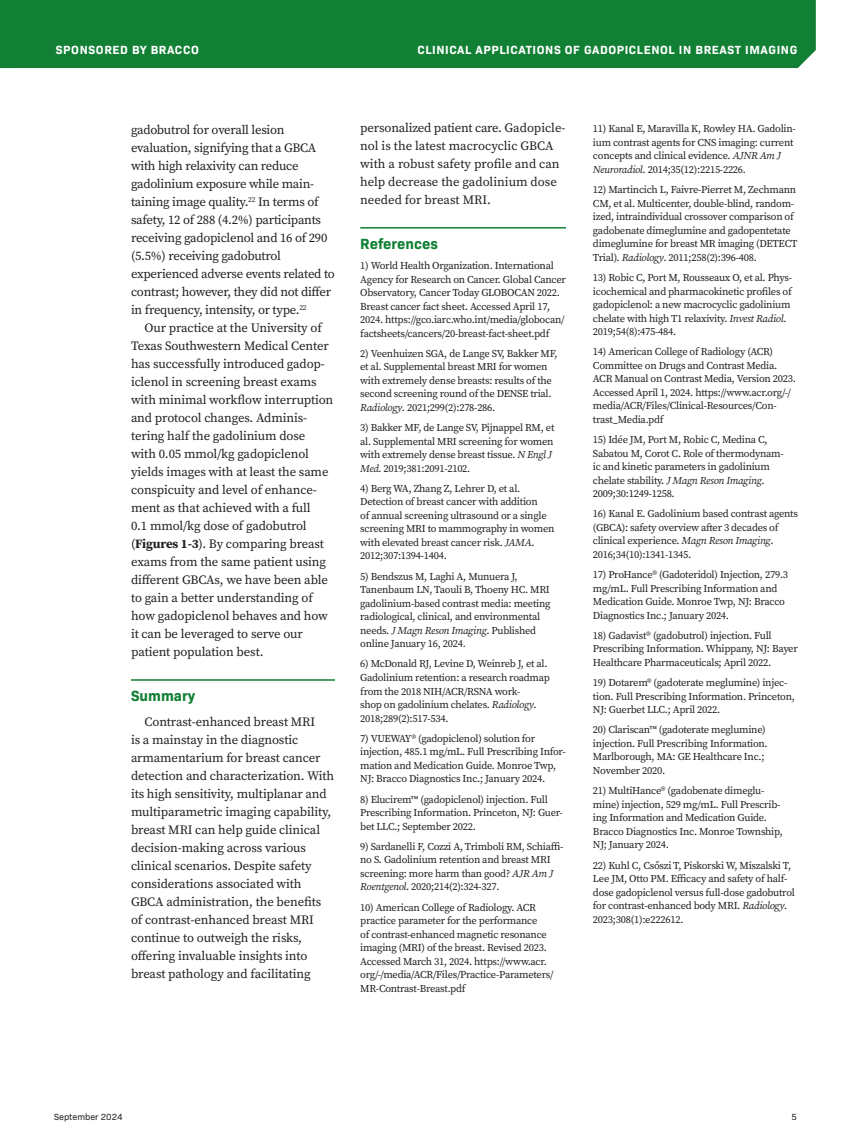
<style>
.page{position:relative;width:851px;height:1148px;background:#fff}
.page>*{position:absolute;margin:0;border:0;box-sizing:border-box;transform-origin:0 0}
.Heading-WP{font:700 15px "Bio Sans";color:#118034}
.Body{font:12.75px/18px "Source Serif Pro";letter-spacing:-.01em;color:#231f20}
.t1{font:700 12px "Bio Sans";letter-spacing:.05em;color:#fff}
.t2{font:10.5px/13.5px "Source Serif Pro";letter-spacing:-.025em;color:#231f20}
.t3{font:9px "Bio Sans";color:#231f20}
.s1{font-weight:700}
.s2{font-style:italic}
</style>
<div class="page">
<div style="left:17px;top:0;width:798px;height:68px;background:#118034"></div>
<svg style="left:0;top:0;width:17px;height:68px"></svg>
<hr style="left:131px;top:679px;width:204px;height:1px;background:#118034">
<hr style="left:360px;top:227px;width:206px;height:1px;background:#118034">
<p class="t1" style="left:56px;top:41px;width:145px">SPONSORED BY BRACCO</p>
<p class="t1" style="left:417px;top:41px;width:381px">CLINICAL APPLICATIONS OF GADOPICLENOL IN BREAST IMAGING</p>
<p class="Body" style="left:131px;top:120px;width:205px">gadobutrol for overall lesion evaluation, signifying that a GBCA with high relaxivity can reduce gadolinium exposure while main&shy;taining image quality.<sup>22</sup> In terms of safety, 12 of 288 (4.2%) participants receiving gadopiclenol and 16 of 290 (5.5%) receiving gadobutrol experienced adverse events related to contrast; however, they did not differ in frequency, intensity, or type.<sup>22</sup></p>
<p class="Body" style="left:131px;top:318px;width:204px;text-indent:14px">Our practice at the University of Texas Southwestern Medical Center has successfully introduced gadop&shy;iclenol in screening breast exams with minimal workflow interruption and protocol changes. Adminis&shy;tering half the gadolinium dose with 0.05 mmol/kg gadopiclenol yields images with at least the same conspicuity and level of enhance&shy;ment as that achieved with a full<br>0.1 mmol/kg dose of gadobutrol (<span class="s1">Figures 1-3</span>). By comparing breast exams from the same patient using different GBCAs, we have been able to gain a better understanding of how gadopiclenol behaves and how it can be leveraged to serve our patient population best.</p>
<p class="Heading-WP" style="left:131px;top:684px;width:66px">Summary</p>
<p class="Body" style="left:131px;top:712px;width:205px;text-indent:14px">Contrast-enhanced breast MRI<br>is a mainstay in the diagnostic armamentarium for breast cancer detection and characterization. With its high sensitivity, multiplanar and multiparametric imaging capability, breast MRI can help guide clinical decision-making across various clinical scenarios. Despite safety considerations associated with GBCA administration, the benefits of contrast-enhanced breast MRI continue to outweigh the risks, offering invaluable insights into breast pathology and facilitating</p>
<p class="Body" style="left:360px;top:118px;width:207px">personalized patient care. Gadopicle&shy;nol is the latest macrocyclic GBCA with a robust safety profile and can help decrease the gadolinium dose needed for breast MRI.</p>
<p class="Heading-WP" style="left:360px;top:232px;width:79px">References</p>
<p class="t2" style="left:360px;top:259px;width:207px">1) World Health Organization. International Agency for Research on Cancer. Global Cancer Observatory, Cancer Today GLOBOCAN 2022.<br>Breast cancer fact sheet. Accessed April 17, 2024. https://gco.iarc.who.int/media/globocan/ factsheets/cancers/20-breast-fact-sheet.pdf</p>
<p class="t2" style="left:360px;top:346px;width:199px">2) Veenhuizen SGA, de Lange SV, Bakker MF, et al. Supplemental breast MRI for women with extremely dense breasts: results of the second screening round of the DENSE trial.<br><span class="s2">Radiology</span>. 2021;299(2):278-286.</p>
<p class="t2" style="left:360px;top:421px;width:196px">3) Bakker MF, de Lange SV, Pijnappel RM, et al. Supplemental MRI screening for women with extremely dense breast tissue. <span class="s2">N Engl J Med</span>. 2019;381:2091-2102.</p>
<p class="t2" style="left:360px;top:481px;width:196px">4) Berg WA, Zhang Z, Lehrer D, et al.<br>Detection of breast cancer with addition<br>of annual screening ultrasound or a single screening MRI to mammography in women with elevated breast cancer risk. <span class="s2">JAMA</span>.<br>2012;307:1394-1404.</p>
<p class="t2" style="left:360px;top:569px;width:192px">5) Bendszus M, Laghi A, Munuera J, Tanenbaum LN, Taouli B, Thoeny HC. MRI gadolinium-based contrast media: meeting radiological, clinical, and environmental needs. <span class="s2">J Magn Reson Imaging</span>. Published online January 16, 2024.</p>
<p class="t2" style="left:360px;top:657px;width:191px">6) McDonald RJ, Levine D, Weinreb J, et al.<br>Gadolinium retention: a research roadmap from the 2018 NIH/ACR/RSNA work-<br>shop on gadolinium chelates. <span class="s2">Radiology</span>.<br>2018;289(2):517-534.</p>
<p class="t2" style="left:360px;top:731px;width:207px">7) VUEWAY® (gadopiclenol) solution for injection, 485.1 mg/mL. Full Prescribing Infor&shy;mation and Medication Guide. Monroe Twp, NJ: Bracco Diagnostics Inc.; January 2024.</p>
<p class="t2" style="left:360px;top:792px;width:204px">8) Elucirem™ (gadopiclenol) injection. Full<br>Prescribing Information. Princeton, NJ: Guer&shy;bet LLC.; September 2022.</p>
<p class="t2" style="left:360px;top:839px;width:205px">9) Sardanelli F, Cozzi A, Trimboli RM, Schiaffi&shy;no S. Gadolinium retention and breast MRI screening: more harm than good? <span class="s2">AJR Am J Roentgenol</span>. 2020;214(2):324-327.</p>
<p class="t2" style="left:360px;top:900px;width:195px">10) American College of Radiology. ACR practice parameter for the performance<br>of contrast-enhanced magnetic resonance imaging (MRI) of the breast. Revised 2023.<br>Accessed March 31, 2024. https://www.acr. org/-/media/ACR/Files/Practice-Parameters/ MR-Contrast-Breast.pdf</p>
<p class="t2" style="left:593px;top:122px;width:204px">11) Kanal E, Maravilla K, Rowley HA. Gadolin&shy;ium contrast agents for CNS imaging: current concepts and clinical evidence. <span class="s2">AJNR Am J Neuroradiol</span>. 2014;35(12):2215-2226.</p>
<p class="t2" style="left:593px;top:183px;width:206px">12) Martincich L, Faivre-Pierret M, Zechmann CM, et al. Multicenter, double-blind, random&shy;ized, intraindividual crossover comparison of gadobenate dimeglumine and gadopentetate dimeglumine for breast MR imaging (DETECT Trial). <span class="s2">Radiology</span>. 2011;258(2):396-408.</p>
<p class="t2" style="left:593px;top:271px;width:200px">13) Robic C, Port M, Rousseaux O, et al. Phys&shy;icochemical and pharmacokinetic profiles of gadopiclenol: a new macrocyclic gadolinium chelate with high T1 relaxivity. <span class="s2">Invest Radiol</span>.<br>2019;54(8):475-484.</p>
<p class="t2" style="left:593px;top:345px;width:204px">14) American College of Radiology (ACR)<br>Committee on Drugs and Contrast Media.<br>ACR Manual on Contrast Media, Version 2023.<br>Accessed April 1, 2024. https://www.acr.org/-/ media/ACR/Files/Clinical-Resources/Con&shy;trast_Media.pdf</p>
<p class="t2" style="left:593px;top:433px;width:192px">15) Idée JM, Port M, Robic C, Medina C, Sabatou M, Corot C. Role of thermodynam&shy;ic and kinetic parameters in gadolinium chelate stability. <span class="s2">J Magn Reson Imaging</span>.<br>2009;30:1249-1258.</p>
<p class="t2" style="left:593px;top:507px;width:206px">16) Kanal E. Gadolinium based contrast agents (GBCA): safety overview after 3 decades of clinical experience. <span class="s2">Magn Reson Imaging</span>.<br>2016;34(10):1341-1345.</p>
<p class="t2" style="left:593px;top:568px;width:197px">17) ProHance® (Gadoteridol) Injection, 279.3 mg/mL. Full Prescribing Information and Medication Guide. Monroe Twp, NJ: Bracco Diagnostics Inc.; January 2024.</p>
<p class="t2" style="left:593px;top:628px;width:206px">18) Gadavist® (gadobutrol) injection. Full<br>Prescribing Information. Whippany, NJ: Bayer<br>Healthcare Pharmaceuticals; April 2022.</p>
<p class="t2" style="left:593px;top:676px;width:203px">19) Dotarem® (gadoterate meglumine) injec&shy;tion. Full Prescribing Information. Princeton,<br>NJ: Guerbet LLC.; April 2022.</p>
<p class="t2" style="left:593px;top:723px;width:176px">20) Clariscan™ (gadoterate meglumine) injection. Full Prescribing Information.<br>Marlborough, MA: GE Healthcare Inc.; November 2020.</p>
<p class="t2" style="left:593px;top:784px;width:191px">21) MultiHance® (gadobenate dimeglu&shy;mine) injection, 529 mg/mL. Full Prescrib&shy;ing Information and Medication Guide.<br>Bracco Diagnostics Inc. Monroe Township, NJ; January 2024.</p>
<p class="t2" style="left:593px;top:858px;width:203px">22) Kuhl C, Csőszi T, Piskorski W, Miszalski T, Lee JM, Otto PM. Efficacy and safety of half&shy;dose gadopiclenol versus full-dose gadobutrol for contrast-enhanced body MRI. <span class="s2">Radiology</span>.<br>2023;308(1):e222612.</p>
<p class="t3" style="left:54px;top:1110px;width:70px">September 2024</p>
<p class="t3" style="left:791px;top:1110px;width:7px">5</p>
</div>
